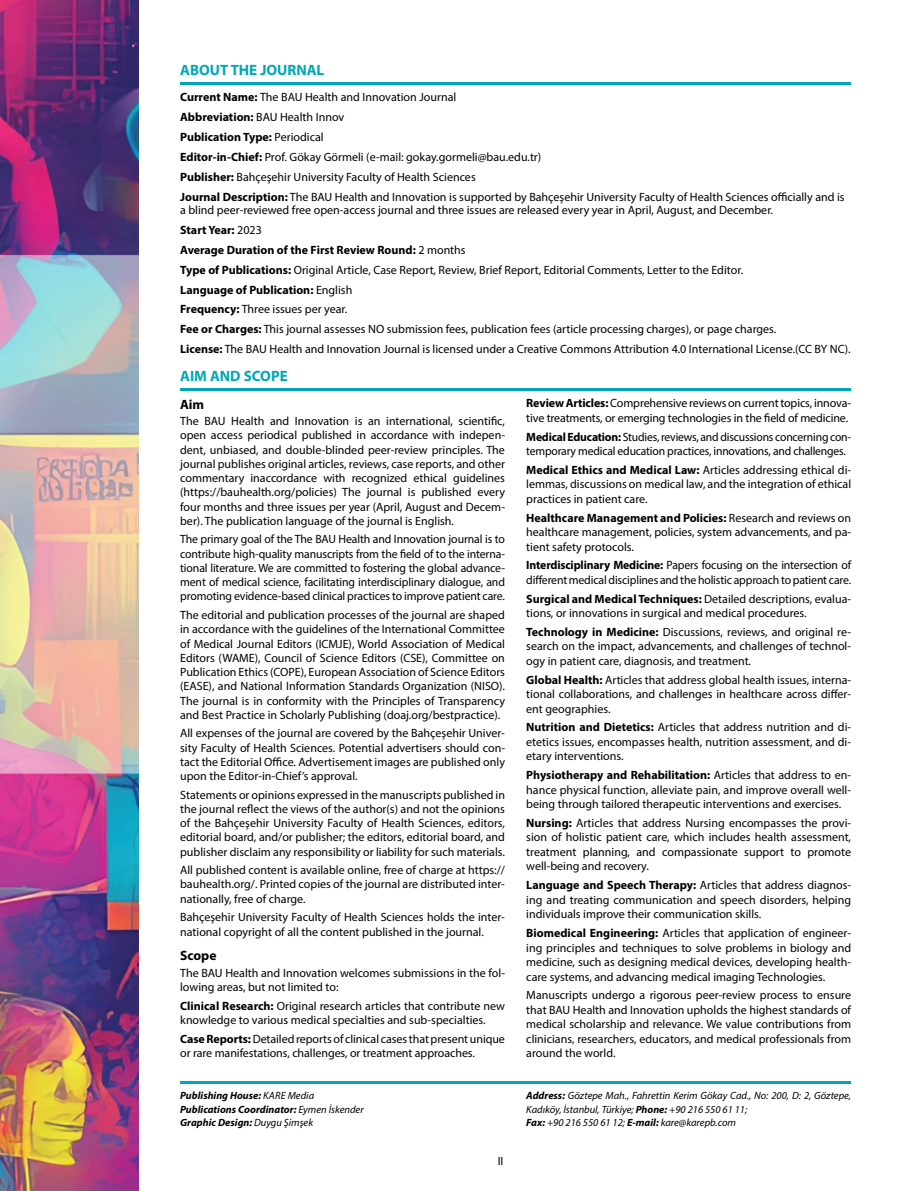
<style>
.page{position:relative;width:915px;height:1191px;background:#fff}
.page>*{position:absolute;margin:0;border:0;box-sizing:border-box;transform-origin:0 0}
.t1{font:700 15px "Myriad Pro";color:#00a8b5}
.t2{font:700 13.5px "Myriad Pro";color:#000}
.t3{font:12px/14.5px "Myriad Pro";color:#000;text-align:justify}
.t4{font:italic 10.5px/13.5px "Myriad Pro";color:#000}
.t5{font:italic 700 10.5px/13.5px "Myriad Pro";color:#000}
.s1{font-weight:700}
.s2{font-weight:400}
</style>
<div class="page">
<img style="left:0;top:0;width:138px;height:1191px">
<hr style="left:180px;top:82px;width:670px;height:3px;background:#00a8b5">
<hr style="left:180px;top:389px;width:670px;height:2px;background:#00a8b5">
<hr style="left:180px;top:1081px;width:670px;height:3px;background:#00a8b5">
<p class="t1" style="left:180px;top:60px;width:146px">ABOUT THE JOURNAL</p>
<p class="t3" style="left:180px;top:87px;width:665px;line-height:20px;text-align:left"><span class="s1">Current Name:</span> The BAU Health and Innovation Journal<br><span class="s1">Abbreviation:</span> BAU Health Innov<br><span class="s1">Publication Type:</span> Periodical<br><span class="s1">Editor-in-Chief:</span> Prof. Gökay Görmeli (e-mail: gokay.gormeli@bau.edu.tr)<br><span class="s1">Publisher:</span> Bahçeşehir University Faculty of Health Sciences<br><span class="s1">Journal Description:</span> The BAU Health and Innovation is supported by Bahçeşehir University Faculty of Health Sciences officially and is</p>
<p class="t3" style="left:180px;top:200px;width:671px;line-height:20px;text-align:left">a blind peer-reviewed free open-access journal and three issues are released every year in April, August, and December.<br><span class="s1">Start Year:</span> 2023<br><span class="s1">Average Duration of the First Review Round:</span> 2 months<br><span class="s1">Type of Publications:</span> Original Article, Case Report, Review, Brief Report, Editorial Comments, Letter to the Editor.<br><span class="s1">Language of Publication:</span> English<br><span class="s1">Frequency:</span> Three issues per year.<br><span class="s1">Fee or Charges:</span> This journal assesses NO submission fees, publication fees (article processing charges), or page charges.<br><span class="s1">License:</span> The BAU Health and Innovation Journal is licensed under a Creative Commons Attribution 4.0 International License.(CC BY NC).</p>
<p class="t1" style="left:180px;top:366px;width:109px">AIM AND SCOPE</p>
<p class="t2" style="left:180px;top:395px;width:26px">Aim</p>
<p class="t3" style="left:180px;top:414px;width:326px">The BAU Health and Innovation is an international, scientific, open access periodical published in accordance with indepen&shy;dent, unbiased, and double-blinded peer-review principles. The journal publishes original articles, reviews, case reports, and other commentary inaccordance with recognized ethical guidelines (https://bauhealth.org/policies) The journal is published every four months and three issues per year (April, August and Decem&shy;ber). The publication language of the journal is English.</p>
<p class="t3" style="left:180px;top:532px;width:326px">The primary goal of the The BAU Health and Innovation journal is to contribute high-quality manuscripts from the field of to the interna&shy;tional literature. We are committed to fostering the global advance&shy;ment of medical science, facilitating interdisciplinary dialogue, and promoting evidence-based clinical practices to improve patient care.</p>
<p class="t3" style="left:180px;top:607px;width:326px">The editorial and publication processes of the journal are shaped in accordance with the guidelines of the International Committee of Medical Journal Editors (ICMJE), World Association of Medical Editors (WAME), Council of Science Editors (CSE), Committee on Publication Ethics (COPE), European Association of Science Editors (EASE), and National Information Standards Organization (NISO).<br>The journal is in conformity with the Principles of Transparency and Best Practice in Scholarly Publishing (doaj.org/bestpractice).</p>
<p class="t3" style="left:180px;top:726px;width:326px">All expenses of the journal are covered by the Bahçeşehir Univer&shy;sity Faculty of Health Sciences. Potential advertisers should con&shy;tact the Editorial Office. Advertisement images are published only upon the Editor-in-Chief’s approval.</p>
<p class="t3" style="left:180px;top:787px;width:326px">Statements or opinions expressed in the manuscripts published in the journal reflect the views of the author(s) and not the opinions of the Bahçeşehir University Faculty of Health Sciences, editors, editorial board, and/or publisher; the editors, editorial board, and publisher disclaim any responsibility or liability for such materials.</p>
<p class="t3" style="left:180px;top:863px;width:326px">All published content is available online, free of charge at https:// bauhealth.org/. Printed copies of the journal are distributed inter&shy;nationally, free of charge.</p>
<p class="t3" style="left:180px;top:909px;width:326px">Bahçeşehir University Faculty of Health Sciences holds the inter&shy;national copyright of all the content published in the journal.</p>
<p class="t2" style="left:180px;top:946px;width:38px">Scope</p>
<p class="t3" style="left:180px;top:965px;width:326px">The BAU Health and Innovation welcomes submissions in the fol&shy;lowing areas, but not limited to:</p>
<p class="t3" style="left:180px;top:998px;width:326px"><span class="s1">Clinical Research:</span> Original research articles that contribute new knowledge to various medical specialties and sub-specialties.</p>
<p class="t3" style="left:180px;top:1031px;width:326px"><span class="s1">Case Reports:</span> Detailed reports of clinical cases that present unique or rare manifestations, challenges, or treatment approaches.</p>
<p class="t3" style="left:526px;top:396px;width:326px"><span class="s1">Review Articles:</span> Comprehensive reviews on current topics, innova&shy;tive treatments, or emerging technologies in the field of medicine.</p>
<p class="t3" style="left:526px;top:429px;width:326px"><span class="s1">Medical Education:</span> Studies, reviews, and discussions concerning con&shy;temporary medical education practices, innovations, and challenges.</p>
<p class="t3" style="left:526px;top:462px;width:326px"><span class="s1">Medical Ethics and Medical Law:</span> Articles addressing ethical di&shy;lemmas, discussions on medical law, and the integration of ethical practices in patient care.</p>
<p class="t3" style="left:526px;top:510px;width:326px"><span class="s1">Healthcare Management and Policies:</span> Research and reviews on healthcare management, policies, system advancements, and pa&shy;tient safety protocols.</p>
<p class="t3" style="left:526px;top:558px;width:326px"><span class="s1">Interdisciplinary Medicine:</span> Papers focusing on the intersection of different medical disciplines and the holistic approach to patient care.</p>
<p class="t3" style="left:526px;top:591px;width:326px"><span class="s1">Surgical and Medical Techniques:</span> Detailed descriptions, evalua&shy;tions, or innovations in surgical and medical procedures.</p>
<p class="t3" style="left:526px;top:624px;width:326px"><span class="s1">Technology in Medicine:</span> Discussions, reviews, and original re&shy;search on the impact, advancements, and challenges of technol&shy;ogy in patient care, diagnosis, and treatment.</p>
<p class="t3" style="left:526px;top:672px;width:326px"><span class="s1">Global Health:</span> Articles that address global health issues, interna&shy;tional collaborations, and challenges in healthcare across differ&shy;ent geographies.</p>
<p class="t3" style="left:526px;top:720px;width:326px"><span class="s1">Nutrition and Dietetics:</span> Articles that address nutrition and di&shy;etetics issues, encompasses health, nutrition assessment, and di&shy;etary interventions.</p>
<p class="t3" style="left:526px;top:767px;width:326px"><span class="s1">Physiotherapy and Rehabilitation:</span> Articles that address to en&shy;hance physical function, alleviate pain, and improve overall well&shy;being through tailored therapeutic interventions and exercises.</p>
<p class="t3" style="left:526px;top:815px;width:326px"><span class="s1">Nursing:</span> Articles that address Nursing encompasses the provi&shy;sion of holistic patient care, which includes health assessment, treatment planning, and compassionate support to promote well-being and recovery.</p>
<p class="t3" style="left:526px;top:877px;width:326px"><span class="s1">Language and Speech Therapy:</span> Articles that address diagnos&shy;ing and treating communication and speech disorders, helping individuals improve their communication skills.</p>
<p class="t3" style="left:526px;top:925px;width:326px"><span class="s1">Biomedical Engineering:</span> Articles that application of engineer&shy;ing principles and techniques to solve problems in biology and medicine, such as designing medical devices, developing health&shy;care systems, and advancing medical imaging Technologies.</p>
<p class="t3" style="left:526px;top:987px;width:326px">Manuscripts undergo a rigorous peer-review process to ensure that BAU Health and Innovation upholds the highest standards of medical scholarship and relevance. We value contributions from clinicians, researchers, educators, and medical professionals from around the world.</p>
<p class="t5" style="left:180px;top:1088px;width:185px">Publishing House: <span class="s2">KARE Media<br></span>Publications Coordinator: <span class="s2">Eymen İskender<br></span>Graphic Design: <span class="s2">Duygu Şimşek</span></p>
<p class="t4" style="left:526px;top:1089px;width:326px"><span class="s1">Address:</span> Göztepe Mah., Fahrettin Kerim Gökay Cad., No: 200, D: 2, Göztepe,<br>Kadıköy, İstanbul, Türkiye; <span class="s1">Phone:</span> +90 216 550 61 11;<br><span class="s1">Fax:</span> +90 216 550 61 12; <span class="s1">E-mail:</span> kare@karepb.com</p>
<p class="t3" style="left:497px;top:1154px;width:7px">II</p>
</div>
